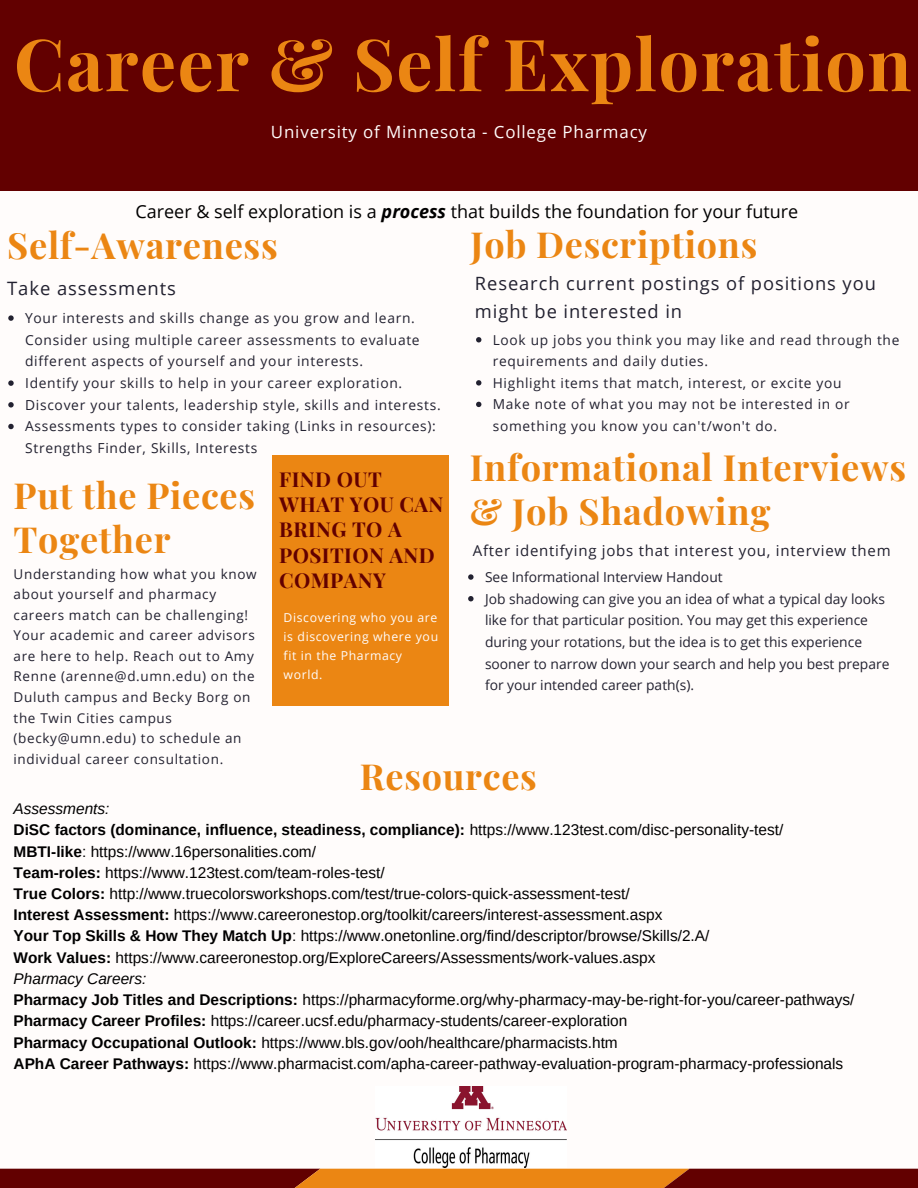
<style>
.page{position:relative;width:918px;height:1188px;background:#fffcfb}
.page>*{position:absolute;margin:0;border:0;box-sizing:border-box;transform-origin:0 0}
.t1{font:700 72px "Playfair Display";letter-spacing:.02em;color:#eb8613}
.t2{font:700 36.15px/44.4px "Playfair Display";letter-spacing:.02em;color:#eb8613}
.t3{font:700 36px/44.1px "Playfair Display";letter-spacing:.02em;color:#eb8613}
.t4{font:700 20.55px/25.5px "Playfair Display";letter-spacing:.02em;color:#620000}
.t5{font:18.45px "Open Sans";letter-spacing:.05em;color:#222130}
.t6{font:18.3px/28px "Open Sans";letter-spacing:.05em;color:#222130}
.t7{font:18px "Open Sans";color:#000}
.t8{font:16.95px "Open Sans";letter-spacing:.05em;color:#fffcfb}
.t9{font:15.45px/21.1px "Arimo";color:#000}
.t10{font:15px "Open Sans";letter-spacing:.05em;color:#222130}
.t11{font:13.8px/21.8px "Open Sans";letter-spacing:.05em;color:#222130}
.t12{font:13.8px/21.8px "Open Sans";color:#222130}
.t13{font:13.5px/20.5px "Open Sans";letter-spacing:.05em;color:#222130}
.t14{font:12.3px/18.9px "Open Sans";letter-spacing:.05em;color:#fffcfb}
.s1{font-weight:700;font-style:italic}
.s2{font-style:italic}
.s3{font-weight:700}
</style>
<div class="page">
<div style="left:0;top:0;width:918px;height:191px;background:#620000"></div>
<svg style="left:0;top:1169px;width:918px;height:19px;background:#993507"></svg>
<svg style="left:8px;top:315px;width:6px;height:6px"></svg>
<svg style="left:8px;top:380px;width:6px;height:6px"></svg>
<svg style="left:8px;top:402px;width:6px;height:6px"></svg>
<svg style="left:8px;top:424px;width:6px;height:5px"></svg>
<img style="left:375px;top:1086px;width:191px;height:81px">
<svg style="left:468px;top:574px;width:6px;height:6px"></svg>
<svg style="left:468px;top:596px;width:6px;height:5px"></svg>
<svg style="left:476px;top:337px;width:5px;height:5px"></svg>
<svg style="left:476px;top:380px;width:5px;height:6px"></svg>
<svg style="left:476px;top:402px;width:5px;height:5px"></svg>
<div style="left:272px;top:456px;width:177px;height:249px;background:#eb8613"></div>
<h1 class="t1" style="left:14px;top:13px;width:899px">Career &amp; Self Exploration</h1>
<p class="t8" style="left:271px;top:120px;width:378px">University of Minnesota - College Pharmacy</p>
<p class="t7" style="left:136px;top:199px;width:664px">Career &amp; self exploration is a <span class="s1">process</span> that builds the foundation for your future</p>
<h3 class="t3" style="left:471px;top:221px;width:288px">Job Descriptions</h3>
<p class="t6" style="left:475px;top:269px;width:402px">Research current postings of positions you might be interested in</p>
<p class="t11" style="left:493px;top:328px;width:408px">Look up jobs you think you may like and read through the requirements and daily duties.<br>Highlight items that match, interest, or excite you<br>Make note of what you may not be interested in or something you know you can't/won't do.</p>
<h2 class="t2" style="left:7px;top:221px;width:272px">Self-Awareness</h2>
<p class="t5" style="left:7px;top:275px;width:170px">Take assessments</p>
<p class="t11" style="left:25px;top:307px;width:417px">Your interests and skills change as you grow and learn.<br>Consider using multiple career assessments to evaluate different aspects of yourself and your interests.<br>Identify your skills to help in your career exploration.<br>Discover your talents, leadership style, skills and interests.<br>Assessments types to consider taking (Links in resources):<br>Strengths Finder, Skills, Interests</p>
<h2 class="t2" style="left:470px;top:444px;width:438px">Informational Interviews &amp; Job Shadowing</h2>
<p class="t12" style="left:485px;top:566px;width:406px">See Informational Interview Handout<br>Job shadowing can give you an idea of what a typical day looks like for that particular position. You may get this experience during your rotations, but the idea is to get this experience sooner to narrow down your search and help you best prepare for your intended career path(s).</p>
<h3 class="t4" style="left:279px;top:465px;width:166px">FIND OUT<br>WHAT YOU CAN<br>BRING TO A<br>POSITION AND<br>COMPANY</h3>
<p class="t14" style="left:284px;top:608px;width:156px">Discovering who you are is discovering where you fit in the Pharmacy world.</p>
<h3 class="t3" style="left:14px;top:472px;width:243px">Put the Pieces<br>Together</h3>
<p class="t13" style="left:14px;top:563px;width:245px">Understanding how what you know about yourself and pharmacy careers match can be challenging!<br>Your academic and career advisors are here to help. Reach out to Amy<br>Renne (arenne@d.umn.edu) on the<br>Duluth campus and Becky Borg on the Twin Cities campus (becky@umn.edu) to schedule an individual career consultation.</p>
<p class="t10" style="left:473px;top:540px;width:419px">After identifying jobs that interest you, interview them</p>
<h3 class="t3" style="left:360px;top:753px;width:179px">Resources</h3>
<p class="t9" style="left:14px;top:798px;width:842px"><span class="s2">Assessments:<br></span><span class="s3">DiSC factors (dominance, influence, steadiness, compliance):</span> https://www.123test.com/disc-personality-test/ <span class="s3">MBTI-like</span>: https://www.16personalities.com/<br><span class="s3">Team-roles:</span> https://www.123test.com/team-roles-test/<br><span class="s3">True Colors:</span> http://www.truecolorsworkshops.com/test/true-colors-quick-assessment-test/<br><span class="s3">Interest Assessment:</span> https://www.careeronestop.org/toolkit/careers/interest-assessment.aspx<br><span class="s3">Your Top Skills &amp; How They Match Up</span>: https://www.onetonline.org/find/descriptor/browse/Skills/2.A/<br><span class="s3">Work Values:</span> https://www.careeronestop.org/ExploreCareers/Assessments/work-values.aspx<br><span class="s2">Pharmacy Careers:<br></span><span class="s3">Pharmacy Job Titles and Descriptions:</span> https://pharmacyforme.org/why-pharmacy-may-be-right-for-you/career-pathways/ <span class="s3">Pharmacy Career Profiles:</span> https://career.ucsf.edu/pharmacy-students/career-exploration<br><span class="s3">Pharmacy Occupational Outlook:</span> https://www.bls.gov/ooh/healthcare/pharmacists.htm<br><span class="s3">APhA Career Pathways:</span> https://www.pharmacist.com/apha-career-pathway-evaluation-program-pharmacy-professionals</p>
</div>
